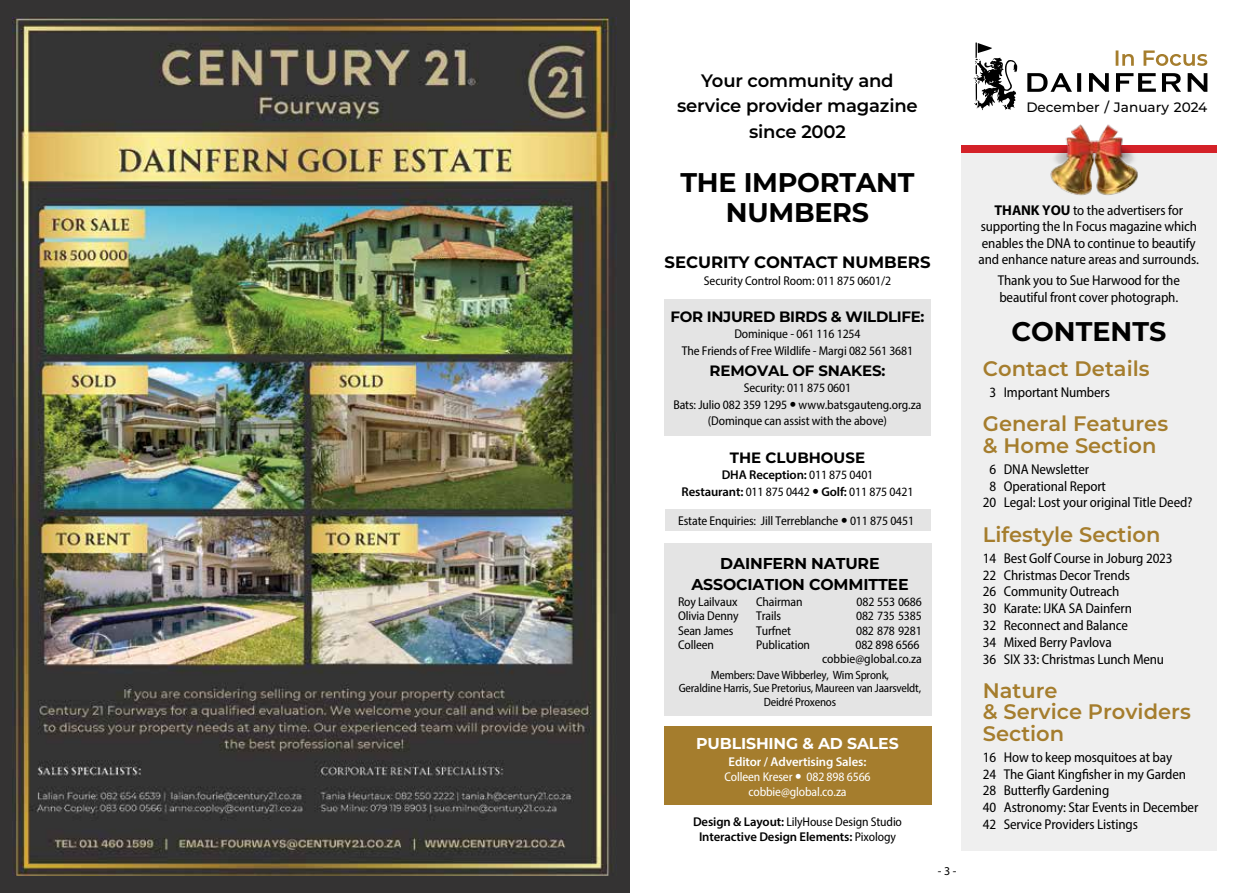
<style>
.page{position:relative;width:1259px;height:893px;background:#fff}
.page>*{position:absolute;margin:0;border:0;box-sizing:border-box;transform-origin:0 0}
.t1{font:700 27px/30px "Montserrat";letter-spacing:-.01em;color:#000;text-align:center}
.t2{font:600 21px/21.3px "Montserrat";color:#a57d2d}
.t3{font:600 18px/25.5px "Montserrat";letter-spacing:-.01em;color:#000;text-align:center}
.t4{font:700 16.5px "Montserrat";color:#000}
.t5{font:700 15.75px/21px "Montserrat";letter-spacing:-.01em;color:#000;text-align:center}
.t6{font:700 15.75px "Montserrat";letter-spacing:-.01em;color:#fff}
.t7{font:700 15px "Montserrat";letter-spacing:-.01em;color:#000}
.t8{font:semi-condensed 14.25px/16.8px "Myriad Pro";letter-spacing:-.01em;color:#000}
.t9{font:500 13.65px "Montserrat";color:#000}
.t10{font:semi-condensed 12.75px/16.5px "Myriad Pro";letter-spacing:-.01em;color:#000;text-align:center}
.t11{font:600 12.75px/15px "Myriad Pro";letter-spacing:-.01em;color:#000;text-align:center}
.t12{font:semi-condensed 12.75px/15px "Myriad Pro";letter-spacing:-.01em;color:#fff;text-align:center}
.t13{font:600 12.75px "Myriad Pro";letter-spacing:-.01em;color:#fff}
.t14{font:semi-condensed 12px/13.5px "Myriad Pro";letter-spacing:-.02em;color:#000;text-align:center}
.t15{font:12px "Myriad Pro";color:#000}
.s1{font-weight:600;font-stretch:normal}
.s2{font-weight:400;font-stretch:semi-condensed}
.s3{font-weight:700;font-stretch:normal}
</style>
<div class="page">
<div style="left:0;top:0;width:629px;height:893px;background:#343333"></div>
<img style="left:13px;top:17px;width:604px;height:858px">
<svg style="left:1115px;top:50px;width:92px;height:16px"></svg>
<svg style="left:973px;top:43px;width:44px;height:67px"></svg>
<svg style="left:1027px;top:73px;width:54px;height:19px"></svg>
<svg style="left:1089px;top:73px;width:19px;height:19px"></svg>
<svg style="left:1116px;top:73px;width:39px;height:19px"></svg>
<svg style="left:1162px;top:73px;width:19px;height:19px"></svg>
<svg style="left:1187px;top:73px;width:20px;height:19px"></svg>
<div style="left:961px;top:149px;width:255px;height:701px;background:#efefef"></div>
<div style="left:663px;top:543px;width:268px;height:173px;background:#e4e4e4"></div>
<div style="left:664px;top:299px;width:266px;height:137px;background:#e4e4e4"></div>
<div style="left:664px;top:509px;width:266px;height:21px;background:#e4e4e4"></div>
<div style="left:663px;top:726px;width:268px;height:78px;background:#a57d2d"></div>
<div style="left:961px;top:146px;width:255px;height:7px;background:#d42128"></div>
<img style="left:1045px;top:124px;width:95px;height:72px">
<p class="t3" style="left:677px;top:67px;width:242px">Your community and service provider magazine since 2002</p>
<h1 class="t1" style="left:680px;top:166px;width:235px">THE IMPORTANT<br>NUMBERS</h1>
<p class="t4" style="left:664px;top:251px;width:267px">SECURITY CONTACT NUMBERS</p>
<p class="t10" style="left:704px;top:272px;width:189px">Security Control Room: 011 875 0601/2</p>
<p class="t7" style="left:670px;top:306px;width:255px">FOR INJURED BIRDS &amp; WILDLIFE:</p>
<p class="t10" style="left:682px;top:326px;width:233px">Dominique - 061 116 1254<br>The Friends of Free Wildlife - Margi 082 561 3681</p>
<p class="t7" style="left:709px;top:359px;width:177px">REMOVAL OF SNAKES:</p>
<p class="t10" style="left:673px;top:379px;width:250px">Security: 011 875 0601<br>Bats: Julio 082 359 1295 www.batsgauteng.org.za (Dominque can assist with the above)</p>
<p class="t7" style="left:730px;top:447px;width:137px">THE CLUBHOUSE</p>
<p class="t10" style="left:681px;top:467px;width:233px"><span class="s1">DHA Reception:</span> 011 875 0401<br><span class="s1">Restaurant:</span> 011 875 0442 <span class="s1">Golf:</span> 011 875 0421</p>
<p class="t10" style="left:678px;top:512px;width:237px">Estate Enquiries: Jill Terreblanche 011 875 0451</p>
<p class="t5" style="left:691px;top:552px;width:219px">DAINFERN NATURE<br>ASSOCIATION COMMITTEE</p>
<p class="t10" style="left:678px;top:593px;width:61px">Roy Lailvaux</p>
<p class="t10" style="left:756px;top:593px;width:48px">Chairman</p>
<p class="t10" style="left:856px;top:593px;width:67px">082 553 0686</p>
<p class="t10" style="left:678px;top:608px;width:62px">Olivia Denny</p>
<p class="t10" style="left:756px;top:608px;width:26px">Trails</p>
<p class="t10" style="left:856px;top:608px;width:67px">082 735 5385</p>
<p class="t10" style="left:678px;top:622px;width:57px">Sean James</p>
<p class="t10" style="left:756px;top:622px;width:37px">Turfnet</p>
<p class="t10" style="left:856px;top:622px;width:67px">082 878 9281</p>
<p class="t10" style="left:678px;top:636px;width:38px">Colleen</p>
<p class="t10" style="left:756px;top:636px;width:56px">Publication</p>
<p class="t10" style="left:822px;top:637px;width:101px;line-height:14.2px;text-align:right">082 898 6566 cobbie@global.co.za</p>
<p class="t14" style="left:679px;top:668px;width:244px">Members: Dave Wibberley, Wim Spronk,<br>Geraldine Harris, Sue Pretorius, Maureen van Jaarsveldt,<br>Deidré Proxenos</p>
<p class="t6" style="left:696px;top:732px;width:204px">PUBLISHING &amp; AD SALES</p>
<p class="t13" style="left:728px;top:754px;width:139px">Editor / Advertising Sales:</p>
<p class="t12" style="left:724px;top:769px;width:148px">Colleen Kreser 082 898 6566 cobbie@global.co.za</p>
<p class="t11" style="left:693px;top:814px;width:210px">Design &amp; Layout: <span class="s2">LilyHouse Design Studio<br></span>Interactive Design Elements: <span class="s2">Pixology</span></p>
<p class="t15" style="left:937px;top:864px;width:20px">- 3 -</p>
<p class="t9" style="left:1026px;top:98px;width:183px">December / January 2024</p>
<p class="t8" style="left:978px;top:202px;width:222px;text-align:center"><span class="s3">THANK YOU</span> to the advertisers for supporting the In Focus magazine which enables the DNA to continue to beautify and enhance nature areas and surrounds.</p>
<p class="t8" style="left:997px;top:272px;width:184px">Thank you to Sue Harwood for the beautiful front cover photograph.</p>
<h1 class="t1" style="left:1011px;top:315px;width:156px">CONTENTS</h1>
<h2 class="t2" style="left:983px;top:357px;width:168px">Contact Details</h2>
<p class="t8" style="left:989px;top:384px;width:122px">3 Important Numbers</p>
<h2 class="t2" style="left:983px;top:412px;width:187px">General Features &amp; Home Section</h2>
<p class="t8" style="left:989px;top:460px;width:101px">6 DNA Newsletter</p>
<p class="t8" style="left:989px;top:477px;width:118px">8 Operational Report</p>
<p class="t8" style="left:983px;top:494px;width:211px">20 Legal: Lost your original Title Deed?</p>
<h2 class="t2" style="left:983px;top:522px;width:179px">Lifestyle Section</h2>
<p class="t8" style="left:983px;top:549px;width:191px">14 Best Golf Course in Joburg 2023<br>22 Christmas Decor Trends<br>26 Community Outreach<br>30 Karate: IJKA SA Dainfern<br>32 Reconnect and Balance<br>34 Mixed Berry Pavlova<br>36 SIX 33: Christmas Lunch Menu</p>
<h2 class="t2" style="left:983px;top:679px;width:209px">Nature<br>&amp; Service Providers<br>Section</h2>
<p class="t8" style="left:983px;top:748px;width:217px">16 How to keep mosquitoes at bay<br>24 The Giant Kingfisher in my Garden<br>28 Butterfly Gardening<br>40 Astronomy: Star Events in December<br>42 Service Providers Listings</p>
</div>
